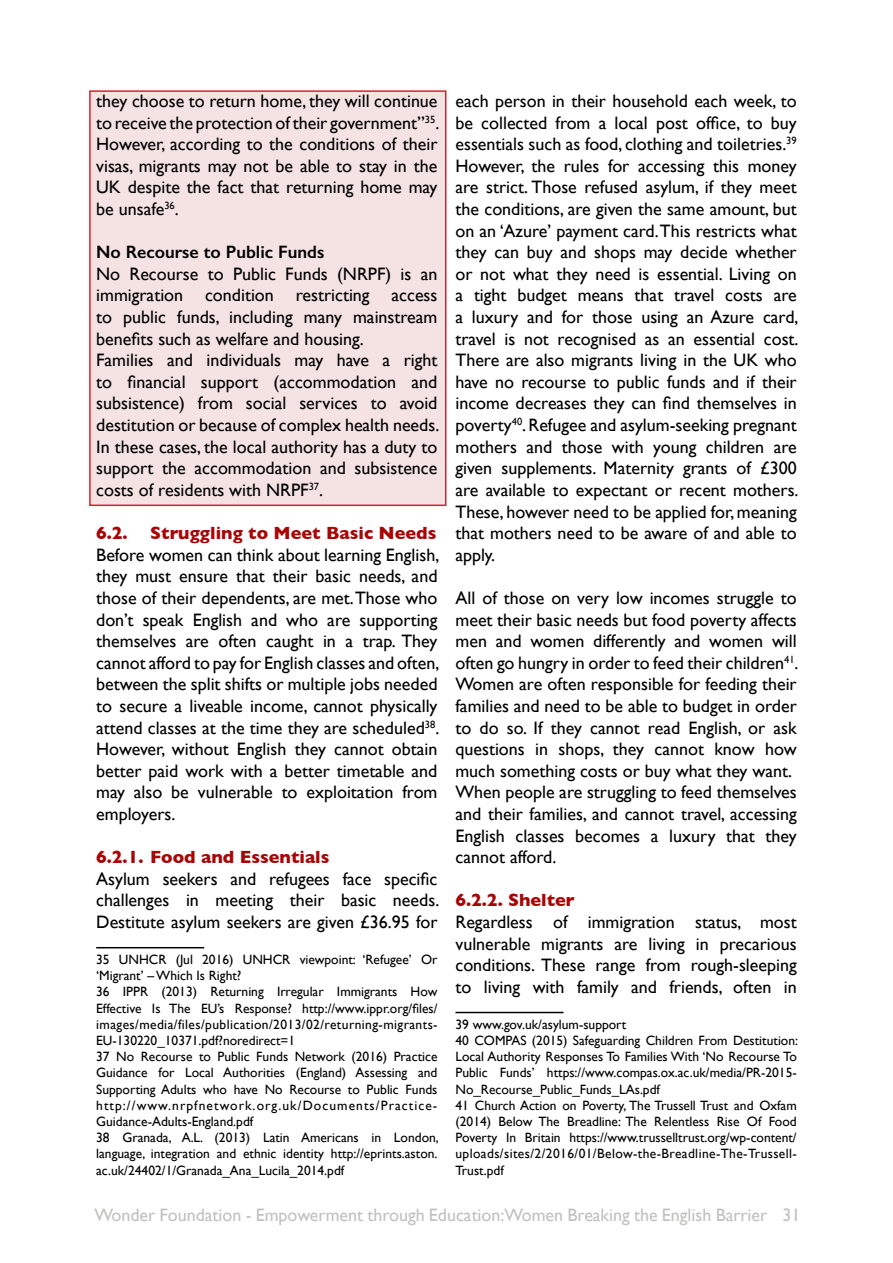
<style>
.page{position:relative;width:893px;height:1263px;background:#fff}
.page>*{position:absolute;margin:0;border:0;box-sizing:border-box;transform-origin:0 0}
.t1{font:18px/21.6px "Gill Sans";color:#000;text-align:justify}
.t2{font:18px "Gill Sans";color:#c2c1c0}
.t3{font:700 18px "Gill Sans";color:#a80506}
.t4{font:600 18px "Gill Sans";color:#000}
.t5{font:13.5px/16.2px "Gill Sans";color:#000}
</style>
<div class="page">
<div style="left:89px;top:90px;width:357px;height:416px;background:#f5e3e4;border:2px solid #d2232a"></div>
<hr style="left:96px;top:947px;width:108px;height:1px;background:#000">
<hr style="left:455px;top:1012px;width:108px;height:1px;background:#000">
<p class="t1" style="left:96px;top:90px;width:345px">they choose to return home, they will continue to receive the protection of their government”<sup>35</sup>.<br>However, according to the conditions of their visas, migrants may not be able to stay in the UK despite the fact that returning home may be unsafe<sup>36</sup>.</p>
<p class="t4" style="left:96px;top:241px;width:230px">No Recourse to Public Funds</p>
<p class="t1" style="left:96px;top:263px;width:345px;text-align:left">No Recourse to Public Funds (NRPF) is an immigration condition restricting access to public funds, including many mainstream benefits such as welfare and housing.<br>Families and individuals may have a right to financial support (accommodation and subsistence) from social services to avoid destitution or because of complex health needs.<br>In these cases, the local authority has a duty to support the accommodation and subsistence costs of residents with NRPF<sup>37</sup>.</p>
<p class="t3" style="left:96px;top:519px;width:33px">6.2.</p>
<p class="t3" style="left:150px;top:519px;width:288px">Struggling to Meet Basic Needs</p>
<p class="t1" style="left:96px;top:544px;width:345px">Before women can think about learning English, they must ensure that their basic needs, and those of their dependents, are met. Those who don’t speak English and who are supporting themselves are often caught in a trap. They cannot afford to pay for English classes and often, between the split shifts or multiple jobs needed to secure a liveable income, cannot physically attend classes at the time they are scheduled<sup>38</sup>.<br>However, without English they cannot obtain better paid work with a better timetable and may also be vulnerable to exploitation from employers.</p>
<p class="t3" style="left:96px;top:843px;width:235px">6.2.1. Food and Essentials</p>
<p class="t1" style="left:96px;top:868px;width:345px">Asylum seekers and refugees face specific challenges in meeting their basic needs.<br>Destitute asylum seekers are given £36.95 for</p>
<p class="t5" style="left:96px;top:951px;width:344px">35 UNHCR (Jul 2016) UNHCR viewpoint: ‘Refugee’ Or ‘Migrant’ – Which Is Right?<br>36 IPPR (2013) Returning Irregular Immigrants How Effective Is The EU’s Response? http://www.ippr.org/files/ images/media/files/publication/2013/02/returning-migrants-EU-130220_10371.pdf?noredirect=1<br>37 No Recourse to Public Funds Network (2016) Practice Guidance for Local Authorities (England) Assessing and Supporting Adults who have No Recourse to Public Funds http://www.nrpfnetwork.org.uk/Documents/Practice-Guidance-Adults-England.pdf<br>38 Granada, A.L. (2013) Latin Americans in London, language, integration and ethnic identity http://eprints.aston. ac.uk/24402/1/Granada_Ana_Lucila_2014.pdf</p>
<p class="t1" style="left:455px;top:90px;width:345px">each person in their household each week, to be collected from a local post office, to buy essentials such as food, clothing and toiletries.<sup>39<br></sup>However, the rules for accessing this money are strict. Those refused asylum, if they meet the conditions, are given the same amount, but on an ‘Azure’ payment card. This restricts what they can buy and shops may decide whether or not what they need is essential. Living on a tight budget means that travel costs are a luxury and for those using an Azure card, travel is not recognised as an essential cost.<br>There are also migrants living in the UK who have no recourse to public funds and if their income decreases they can find themselves in poverty<sup>40</sup>. Refugee and asylum-seeking pregnant mothers and those with young children are given supplements. Maternity grants of £300 are available to expectant or recent mothers.<br>These, however need to be applied for, meaning that mothers need to be aware of and able to apply.</p>
<p class="t1" style="left:455px;top:587px;width:345px;text-align:left">All of those on very low incomes struggle to meet their basic needs but food poverty affects men and women differently and women will often go hungry in order to feed their children<sup>41</sup>.<br>Women are often responsible for feeding their families and need to be able to budget in order to do so. If they cannot read English, or ask questions in shops, they cannot know how much something costs or buy what they want.<br>When people are struggling to feed themselves and their families, and cannot travel, accessing English classes becomes a luxury that they cannot afford.</p>
<p class="t3" style="left:455px;top:886px;width:121px">6.2.2. Shelter</p>
<p class="t1" style="left:455px;top:911px;width:343px">Regardless of immigration status, most vulnerable migrants are living in precarious conditions. These range from rough-sleeping to living with family and friends, often in</p>
<p class="t5" style="left:455px;top:1016px;width:344px">39 www.gov.uk/asylum-support<br>40 COMPAS (2015) Safeguarding Children From Destitution:<br>Local Authority Responses To Families With ‘No Recourse To Public Funds’ https://www.compas.ox.ac.uk/media/PR-2015- No_Recourse_Public_Funds_LAs.pdf<br>41 Church Action on Poverty, The Trussell Trust and Oxfam (2014) Below The Breadline: The Relentless Rise Of Food Poverty In Britain https://www.trusselltrust.org/wp-content/ uploads/sites/2/2016/01/Below-the-Breadline-The-Trussell-Trust.pdf</p>
<p class="t2" style="left:94px;top:1205px;width:707px">Wonder Foundation - Empowerment through Education:Women Breaking the English Barrier 31</p>
</div>
